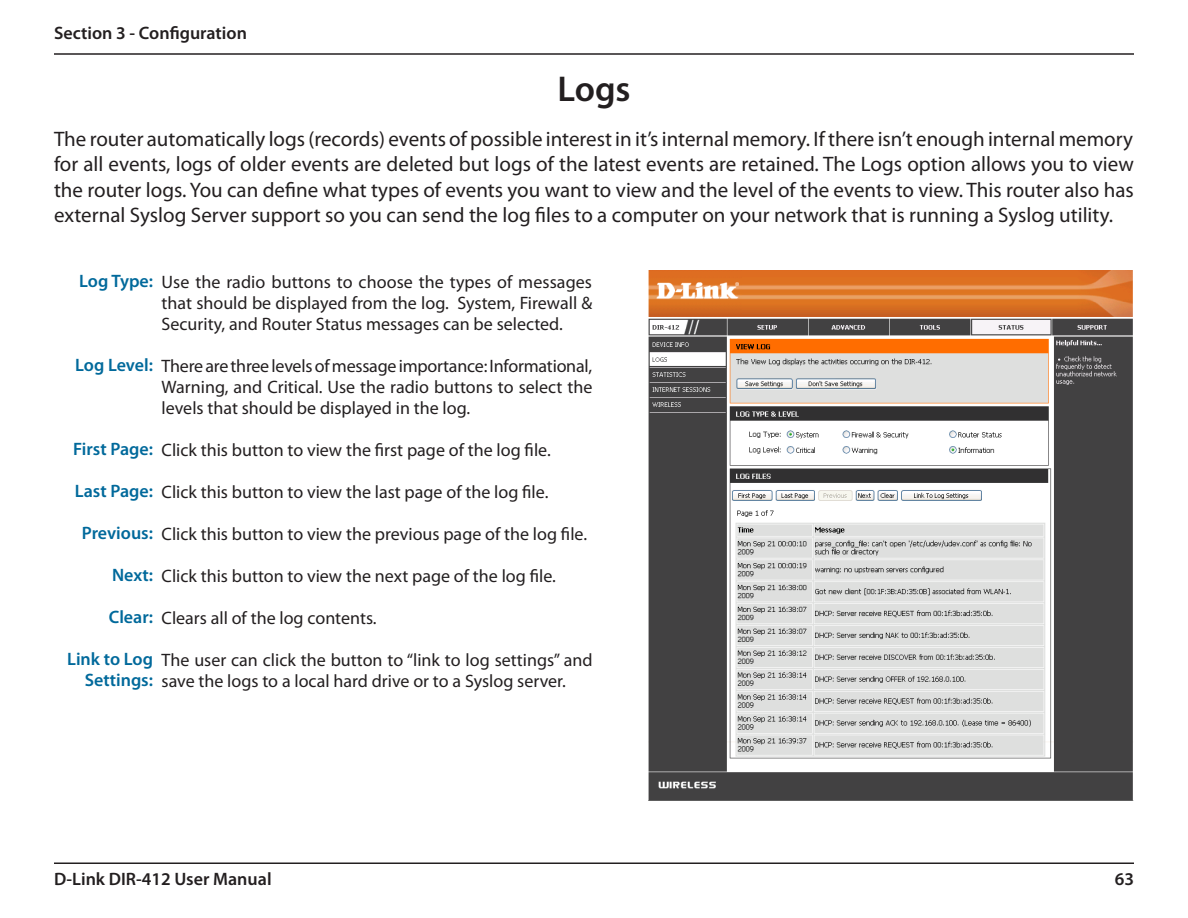
<style>
.page{position:relative;width:1188px;height:918px;background:#fff}
.page>*{position:absolute;margin:0;border:0;box-sizing:border-box;transform-origin:0 0}
.Heading_3{font:600 36px "Myriad Pro";color:#231f20}
.Body_14{font:21px/25.2px "Myriad Pro";color:#231f20;text-align:justify}
.Body_12{font:18px/21px "Myriad Pro";color:#231f20;text-align:justify}
.Body_titles{font:600 18px/21px "Myriad Pro";color:#00699b;text-align:right}
.t1{font:600 18px "Myriad Pro";color:#231f20}
</style>
<div class="page">
<hr style="left:54px;top:53px;width:1080px;height:2px;background:#231f20">
<hr style="left:54px;top:862px;width:1080px;height:2px;background:#231f20">
<img style="left:648px;top:271px;width:486px;height:530px">
<p class="t1" style="left:54px;top:22px;width:194px">Section 3 - Configuration</p>
<p class="Heading_3" style="left:557px;top:66px;width:75px">Logs</p>
<p class="Body_14" style="left:54px;top:126px;width:1081px">The router automatically logs (records) events of possible interest in it’s internal memory. If there isn’t enough internal memory for all events, logs of older events are deleted but logs of the latest events are retained. The Logs option allows you to view the router logs. You can define what types of events you want to view and the level of the events to view. This router also has external Syslog Server support so you can send the log files to a computer on your network that is running a Syslog utility.</p>
<p class="Body_titles" style="left:79px;top:270px;width:75px">Log Type:</p>
<p class="Body_titles" style="left:75px;top:354px;width:79px">Log Level:</p>
<p class="Body_titles" style="left:73px;top:438px;width:82px">First Page:</p>
<p class="Body_titles" style="left:75px;top:480px;width:80px">Last Page:</p>
<p class="Body_titles" style="left:82px;top:522px;width:73px">Previous:</p>
<p class="Body_titles" style="left:112px;top:564px;width:43px">Next:</p>
<p class="Body_titles" style="left:109px;top:606px;width:46px">Clear:</p>
<p class="Body_titles" style="left:67px;top:648px;width:87px">Link to Log<br>Settings:</p>
<p class="Body_12" style="left:162px;top:272px;width:432px">Use the radio buttons to choose the types of messages that should be displayed from the log. System, Firewall &amp; Security, and Router Status messages can be selected.</p>
<p class="Body_12" style="left:162px;top:356px;width:432px">There are three levels of message importance: Informational, Warning, and Critical. Use the radio buttons to select the levels that should be displayed in the log.</p>
<p class="Body_12" style="left:162px;top:440px;width:391px">Click this button to view the first page of the log file.</p>
<p class="Body_12" style="left:162px;top:482px;width:388px">Click this button to view the last page of the log file.</p>
<p class="Body_12" style="left:162px;top:524px;width:427px">Click this button to view the previous page of the log file.</p>
<p class="Body_12" style="left:162px;top:566px;width:396px">Click this button to view the next page of the log file.</p>
<p class="Body_12" style="left:162px;top:608px;width:217px">Clears all of the log contents.</p>
<p class="Body_12" style="left:162px;top:650px;width:432px">The user can click the button to “link to log settings” and save the logs to a local hard drive or to a Syslog server.</p>
<p class="t1" style="left:54px;top:868px;width:219px">D-Link DIR-412 User Manual</p>
<p class="t1" style="left:1115px;top:868px;width:21px">63</p>
</div>
